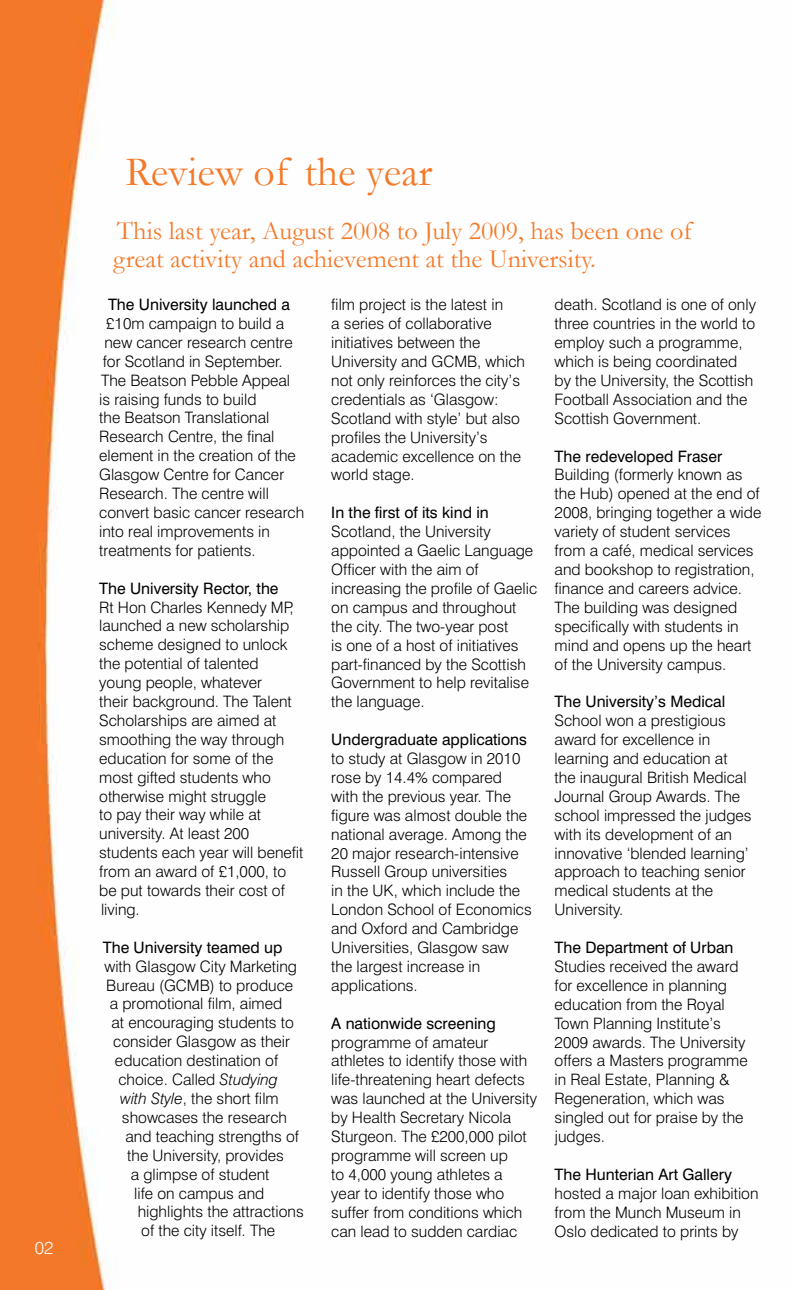
<style>
.page{position:relative;width:794px;height:1290px;background:#fff}
.page>*{position:absolute;margin:0;border:0;box-sizing:border-box;transform-origin:0 0}
.t1{font:42px "Garamond";color:#f47929}
.t2{font:26.25px/28px "Garamond";color:#f47929}
.t3{font:300 17.5px "Swiss 721 BT";color:#fff}
.t4{font:300 15.75px/18.9px "Swiss 721 BT";color:#000}
.t5{font:15.75px "Swiss 721 BT";color:#000}
.s1{font-style:italic}
</style>
<div class="page">
<img style="left:0;top:0;width:115px;height:1290px">
<p class="t3" style="left:35px;top:1237px;width:20px">02</p>
<h1 class="t1" style="left:125px;top:147px;width:308px">Review of the year</h1>
<h2 class="t2" style="left:113px;top:217px;width:580px">This last year, August 2008 to July 2009, has been one of great activity and achievement at the University.</h2>
<p class="t5" style="left:108px;top:295px;width:184px">The University launched a</p>
<p class="t4" style="left:106px;top:314px;width:179px">£10m campaign to build a</p>
<p class="t4" style="left:104px;top:333px;width:190px">new cancer research centre</p>
<p class="t4" style="left:103px;top:352px;width:181px">for Scotland in September.</p>
<p class="t4" style="left:101px;top:370px;width:191px">The Beatson Pebble Appeal</p>
<p class="t4" style="left:99px;top:389px;width:159px">is raising funds to build</p>
<p class="t4" style="left:99px;top:408px;width:172px">the Beatson Translational</p>
<p class="t4" style="left:99px;top:427px;width:177px">Research Centre, the final</p>
<p class="t4" style="left:99px;top:446px;width:198px">element in the creation of the</p>
<p class="t4" style="left:99px;top:465px;width:186px">Glasgow Centre for Cancer</p>
<p class="t4" style="left:99px;top:484px;width:171px">Research. The centre will</p>
<p class="t4" style="left:99px;top:503px;width:206px">convert basic cancer research</p>
<p class="t4" style="left:99px;top:522px;width:172px">into real improvements in</p>
<p class="t4" style="left:99px;top:541px;width:158px">treatments for patients.</p>
<p class="t5" style="left:99px;top:578px;width:181px">The University Rector, the</p>
<p class="t4" style="left:99px;top:597px;width:206px">Rt Hon Charles Kennedy MP, launched a new scholarship scheme designed to unlock the potential of talented young people, whatever<br>their background. The Talent<br>Scholarships are aimed at smoothing the way through education for some of the most gifted students who otherwise might struggle<br>to pay their way while at university. At least 200 students each year will benefit from an award of £1,000, to be put towards their cost of living.</p>
<p class="t5" style="left:103px;top:937px;width:181px">The University teamed up</p>
<p class="t4" style="left:104px;top:956px;width:194px">with Glasgow City Marketing</p>
<p class="t4" style="left:106px;top:975px;width:188px">Bureau (GCMB) to produce</p>
<p class="t4" style="left:110px;top:994px;width:174px">a promotional film, aimed</p>
<p class="t4" style="left:111px;top:1013px;width:184px">at encouraging students to</p>
<p class="t4" style="left:113px;top:1032px;width:178px">consider Glasgow as their</p>
<p class="t4" style="left:115px;top:1051px;width:165px">education destination of</p>
<p class="t4" style="left:118px;top:1070px;width:161px">choice. Called <span class="s1">Studying</span></p>
<p class="t4" style="left:120px;top:1089px;width:160px"><span class="s1">with Style</span>, the short film</p>
<p class="t4" style="left:122px;top:1108px;width:167px">showcases the research</p>
<p class="t4" style="left:125px;top:1126px;width:175px">and teaching strengths of</p>
<p class="t4" style="left:127px;top:1145px;width:158px">the University, provides</p>
<p class="t4" style="left:131px;top:1164px;width:140px">a glimpse of student</p>
<p class="t4" style="left:134px;top:1183px;width:132px">life on campus and</p>
<p class="t4" style="left:138px;top:1202px;width:167px">highlights the attractions</p>
<p class="t4" style="left:141px;top:1221px;width:136px">of the city itself. The</p>
<p class="t4" style="left:554px;top:295px;width:203px">death. Scotland is one of only three countries in the world to employ such a programme, which is being coordinated by the University, the Scottish<br>Football Association and the<br>Scottish Government.</p>
<p class="t5" style="left:554px;top:446px;width:169px">The redeveloped Fraser</p>
<p class="t4" style="left:554px;top:465px;width:208px">Building (formerly known as the Hub) opened at the end of<br>2008, bringing together a wide variety of student services from a café, medical services and bookshop to registration, finance and careers advice.<br>The building was designed specifically with students in mind and opens up the heart of the University campus.</p>
<p class="t5" style="left:554px;top:692px;width:172px">The University’s Medical</p>
<p class="t4" style="left:554px;top:711px;width:198px">School won a prestigious award for excellence in learning and education at the inaugural British Medical<br>Journal Group Awards. The school impressed the judges with its development of an innovative ‘blended learning’ approach to teaching senior medical students at the<br>University.</p>
<p class="t5" style="left:554px;top:938px;width:180px">The Department of Urban</p>
<p class="t4" style="left:554px;top:957px;width:195px">Studies received the award for excellence in planning education from the Royal<br>Town Planning Institute’s<br>2009 awards. The University offers a Masters programme in Real Estate, Planning &amp;<br>Regeneration, which was singled out for praise by the judges.</p>
<p class="t5" style="left:554px;top:1165px;width:179px">The Hunterian Art Gallery</p>
<p class="t4" style="left:554px;top:1183px;width:205px">hosted a major loan exhibition from the Munch Museum in<br>Oslo dedicated to prints by</p>
<p class="t4" style="left:331px;top:295px;width:195px">film project is the latest in<br>a series of collaborative initiatives between the<br>University and GCMB, which not only reinforces the city’s credentials as ‘Glasgow:<br>Scotland with style’ but also profiles the University’s academic excellence on the world stage.</p>
<p class="t5" style="left:331px;top:503px;width:159px">In the first of its kind in</p>
<p class="t4" style="left:331px;top:522px;width:207px">Scotland, the University appointed a Gaelic Language<br>Officer with the aim of increasing the profile of Gaelic on campus and throughout the city. The two-year post<br>is one of a host of initiatives part-financed by the Scottish<br>Government to help revitalise the language.</p>
<p class="t5" style="left:331px;top:730px;width:197px">Undergraduate applications</p>
<p class="t4" style="left:331px;top:749px;width:202px">to study at Glasgow in 2010 rose by 14.4% compared with the previous year. The figure was almost double the national average. Among the<br>20 major research-intensive<br>Russell Group universities<br>in the UK, which include the<br>London School of Economics and Oxford and Cambridge<br>Universities, Glasgow saw the largest increase in applications.</p>
<p class="t5" style="left:331px;top:1013px;width:166px">A nationwide screening</p>
<p class="t4" style="left:331px;top:1032px;width:207px">programme of amateur athletes to identify those with life-threatening heart defects was launched at the University by Health Secretary Nicola<br>Sturgeon. The £200,000 pilot programme will screen up<br>to 4,000 young athletes a<br>year to identify those who suffer from conditions which can lead to sudden cardiac</p>
</div>
